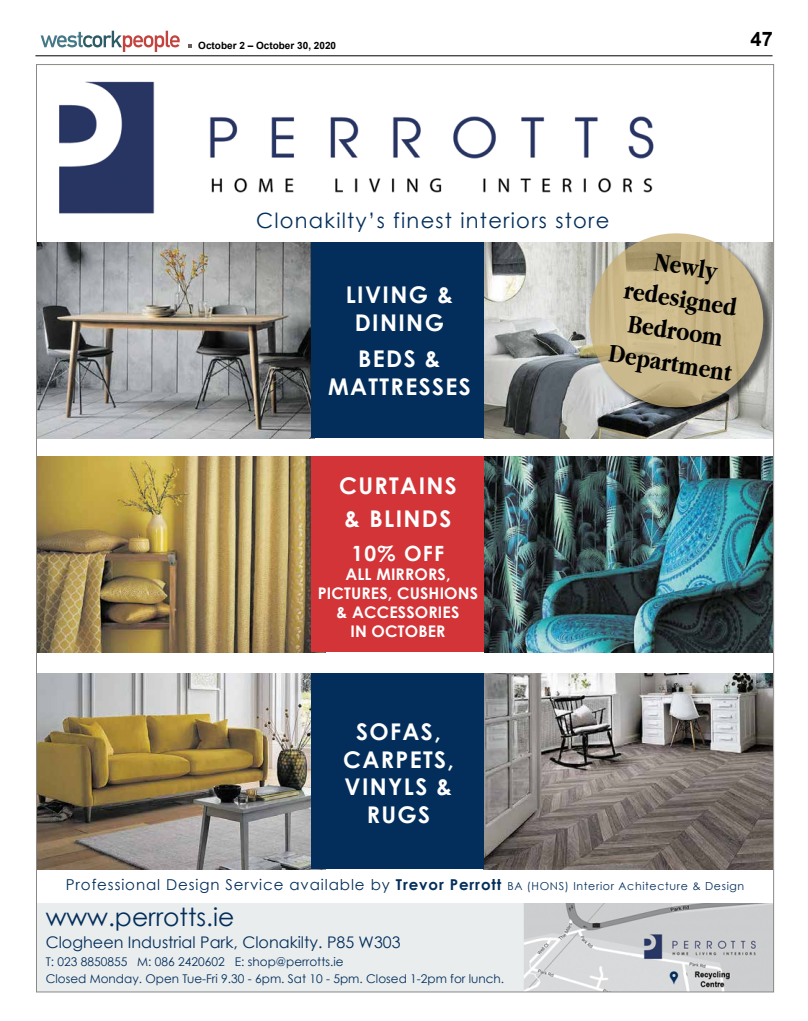
<style>
.page{position:relative;width:808px;height:1021px;background:#fff}
.page>*{position:absolute;margin:0;border:0;box-sizing:border-box;transform-origin:0 0}
.t1{font:700 27.1px/32.5px "Apple Garamond";color:#000;text-align:center}
.t2{font:25px "Century Gothic";color:#032e5b}
.t3{font:700 23px/27.6px "Century Gothic";letter-spacing:.06em;color:#fff;text-align:center}
.t4{font:21px "Century Gothic";letter-spacing:.06em;color:#032e5b}
.t5{font:700 21px "Century Gothic";color:#fff}
.t6{font:700 20px "Arial";color:#000}
.t7{font:19px "Modern Pictograms";color:#032e5b}
.t8{font:700 16px/19.2px "Century Gothic";letter-spacing:.01em;color:#fff;text-align:center}
.t9{font:16px "Century Gothic";color:#032e5b}
.t10{font:15px "Century Gothic";letter-spacing:.06em;color:#032e5b}
.t11{font:12px/17.2px "Century Gothic";color:#032e5b}
.t12{font:700 10px "Arial";color:#000}
.s1{font-weight:700}
.s2{font-size:11px}
</style>
<div class="page">
<svg style="left:41px;top:31px;width:139px;height:21px"></svg>
<hr style="left:35px;top:55px;width:737px;height:1px;background:#000">
<svg style="left:188px;top:44px;width:4px;height:4px"></svg>
<img style="left:38px;top:81px;width:734px;height:909px">
<img style="left:38px;top:456px;width:273px;height:196px">
<img style="left:38px;top:242px;width:273px;height:196px">
<img style="left:484px;top:242px;width:288px;height:196px">
<img style="left:484px;top:456px;width:288px;height:196px">
<img style="left:38px;top:673px;width:273px;height:196px">
<img style="left:484px;top:673px;width:288px;height:196px">
<div style="left:311px;top:242px;width:173px;height:196px;background:#032e5b"></div>
<div style="left:311px;top:456px;width:173px;height:196px;background:#d23437"></div>
<div style="left:311px;top:673px;width:173px;height:196px;background:#032e5b"></div>
<div style="left:36px;top:875px;width:738px;height:27px;background:#fff"></div>
<div style="left:590px;top:234px;width:183px;height:183px;background:#000;opacity:.75"></div>
<svg style="left:583px;top:227px;width:187px;height:187px;background:#c2b596"></svg>
<p class="t12" style="left:198px;top:39px;width:139px">October 2 – October 30, 2020</p>
<h3 class="t6" style="left:751px;top:26px;width:24px">47</h3>
<h3 class="t4" style="left:256px;top:207px;width:355px">Clonakilty’s finest interiors store</h3>
<h3 class="t3" style="left:346px;top:280px;width:109px">LIVING &amp;<br>DINING</h3>
<h3 class="t3" style="left:328px;top:344px;width:144px">BEDS &amp;<br>MATTRESSES</h3>
<h3 class="t3" style="left:339px;top:469px;width:119px;line-height:32.4px;text-align:left">CURTAINS &amp; BLINDS</h3>
<h3 class="t5" style="left:352px;top:539px;width:94px">10% OFF</h3>
<h3 class="t8" style="left:318px;top:564px;width:162px">ALL MIRRORS,<br>PICTURES, CUSHIONS &amp; ACCESSORIES<br>IN OCTOBER</h3>
<h3 class="t3" style="left:343px;top:717px;width:112px">SOFAS,<br>CARPETS,<br>VINYLS &amp;<br>RUGS</h3>
<h1 class="t1" style="left:627px;top:240px;width:126px;rotate:9deg">Newly redesigned<br>Bedroom<br>Department</h1>
<p class="t10" style="left:66px;top:875px;width:680px">Professional Design Service available by <span class="s1">Trevor Perrott</span> <span class="s2">BA (HONS) Interior Achitecture &amp; Design</span></p>
<h2 class="t2" style="left:46px;top:902px;width:190px">www.perrotts.ie</h2>
<h3 class="t9" style="left:46px;top:932px;width:356px">Clogheen Industrial Park, Clonakilty. P85 W303</h3>
<p class="t11" style="left:46px;top:952px;width:460px">T: 023 8850855 M: 086 2420602 E: shop@perrotts.ie<br>Closed Monday. Open Tue-Fri 9.30 - 6pm. Sat 10 - 5pm. Closed 1-2pm for lunch.</p>
<h3 class="t7" style="left:669px;top:968px;width:12px">,</h3>
</div>
